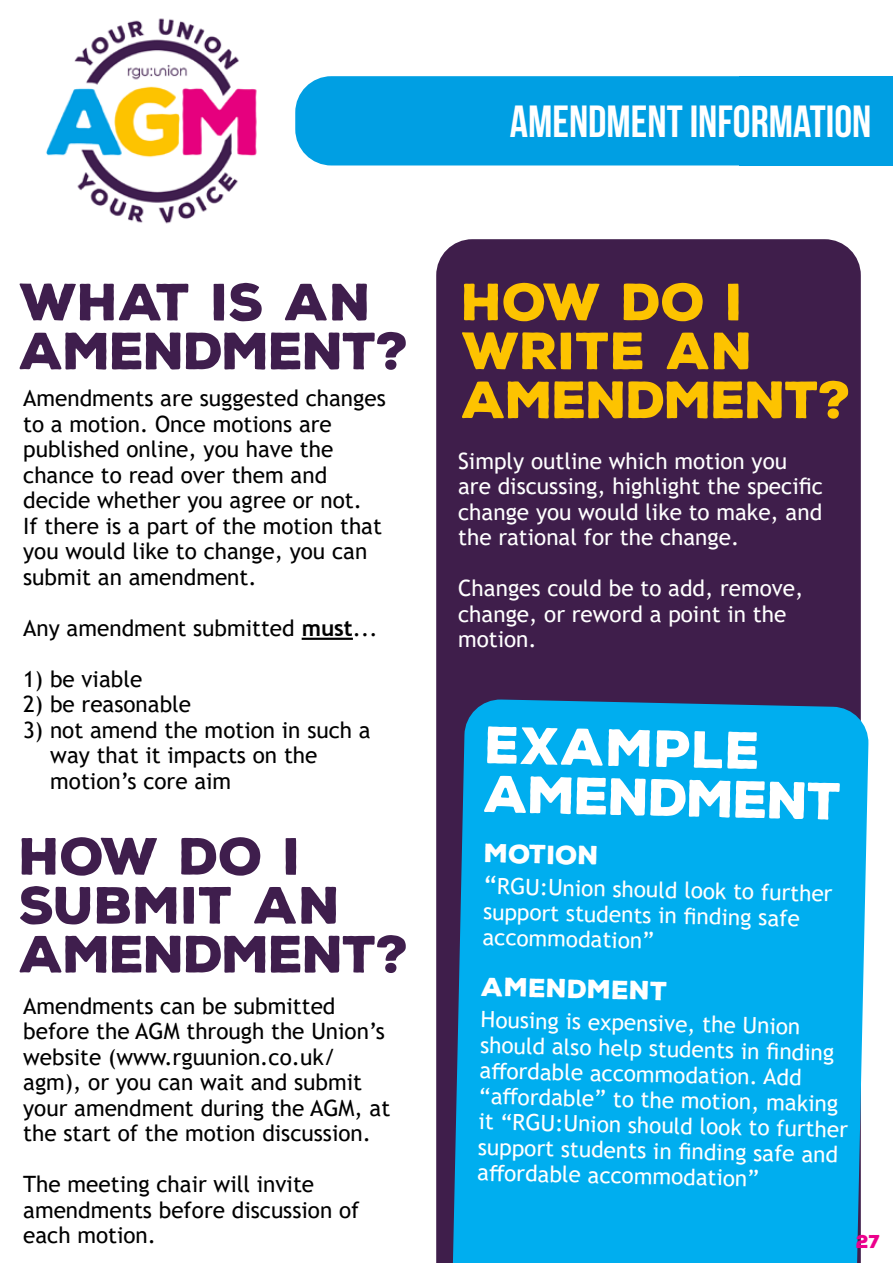
<style>
.page{position:relative;width:893px;height:1263px;background:#fff}
.page>*{position:absolute;margin:0;border:0;box-sizing:border-box;transform-origin:0 0}
.t1{font:900 50.7px/48.9px "Nexa Rust Sans";letter-spacing:-.03em;color:#3f1e4d}
.t2{font:900 50.7px/48.9px "Nexa Rust Sans";letter-spacing:-.03em;color:#fdc300}
.t3{font:900 50.7px/49.1px "Nexa Rust Sans";color:#fff}
.t4{font:700 45px "Bebas Neue";color:#fff}
.t5{font:900 25.5px "Nexa Rust Sans";color:#fff}
.t6{font:22.5px/25.5px "Trebuchet MS";color:#000}
.t7{font:22.5px/25.5px "Trebuchet MS";color:#fff}
.t8{font:900 18px "Nexa Rust Sans";color:#ec008c}
.s1{font-weight:700}
.s2{font-size:25.5px}
</style>
<div class="page">
<div style="left:436px;top:239px;width:425px;height:1024px;background:#3f1e4b"></div>
<hr style="left:302px;top:638px;width:51px;height:2px;background:#000">
<div style="left:452px;top:699px;width:417px;height:564px;background:#00aeef"></div>
<div style="left:739px;top:76px;width:154px;height:89px;background:#009fe3"></div>
<img style="left:46px;top:18px;width:211px;height:206px">
<div style="left:295px;top:76px;width:585px;height:89px;background:#009fe3;border-radius:36px"></div>
<h2 class="t4" style="left:510px;top:96px;width:363px">AMENDMENT INFORMATION</h2>
<h1 class="t1" style="left:19px;top:278px;width:391px">WHAT IS AN<br>AMENDMENT?</h1>
<p class="t6" style="left:23px;top:385px;width:364px">Amendments are suggested changes to a motion. Once motions are published online, you have the chance to read over them and decide whether you agree or not.<br>If there is a part of the motion that you would like to change, you can submit an amendment.</p>
<p class="t6" style="left:23px;top:615px;width:356px">Any amendment submitted <span class="s1">must</span>...</p>
<p class="t6" style="left:23px;top:666px;width:121px">1) be viable</p>
<p class="t6" style="left:23px;top:691px;width:169px">2) be reasonable</p>
<p class="t6" style="left:50px;top:717px;width:322px;text-indent:-27px">3) not amend the motion in such a way that it impacts on the motion’s core aim</p>
<h1 class="t1" style="left:19px;top:832px;width:391px">HOW DO I<br>SUBMIT AN<br>AMENDMENT?</h1>
<p class="t6" style="left:23px;top:993px;width:369px">Amendments can be submitted before the AGM through the Union’s website (www.rguunion.co.uk/ agm), or you can wait and submit your amendment during the AGM, at the start of the motion discussion.</p>
<p class="t6" style="left:23px;top:1171px;width:338px">The meeting chair will invite amendments before discussion of each motion.</p>
<h1 class="t2" style="left:462px;top:278px;width:391px">HOW DO I<br>WRITE AN<br>AMENDMENT?</h1>
<p class="t7" style="left:458px;top:448px;width:366px">Simply outline which motion you are discussing, highlight the specific change you would like to make, and the rational for the change.</p>
<p class="t7" style="left:458px;top:576px;width:347px">Changes could be to add, remove, change, or reword a point in the motion.</p>
<h1 class="t3" style="left:485px;top:721px;width:360px;rotate:1deg">EXAMPLE<br>AMENDMENT</h1>
<p class="t5" style="left:485px;top:836px;width:116px;rotate:1deg">MOTION</p>
<p class="t7" style="left:484px;top:874px;width:351px;rotate:1deg"><span class="s2">“</span>RGU:Union should look to further support students in fi nding safe accommodation”</p>
<p class="t5" style="left:482px;top:970px;width:188px;rotate:1deg">AMENDMENT</p>
<p class="t7" style="left:480px;top:1007px;width:371px;rotate:1deg">Housing is expensive, the Union should also help students in fi nding aff ordable accommodation. Add<br>“aff ordable” to the motion, making it “RGU:Union should look to further support students in fi nding safe and aff ordable accommodation”</p>
<p class="t8" style="left:856px;top:1229px;width:25px">27</p>
</div>
